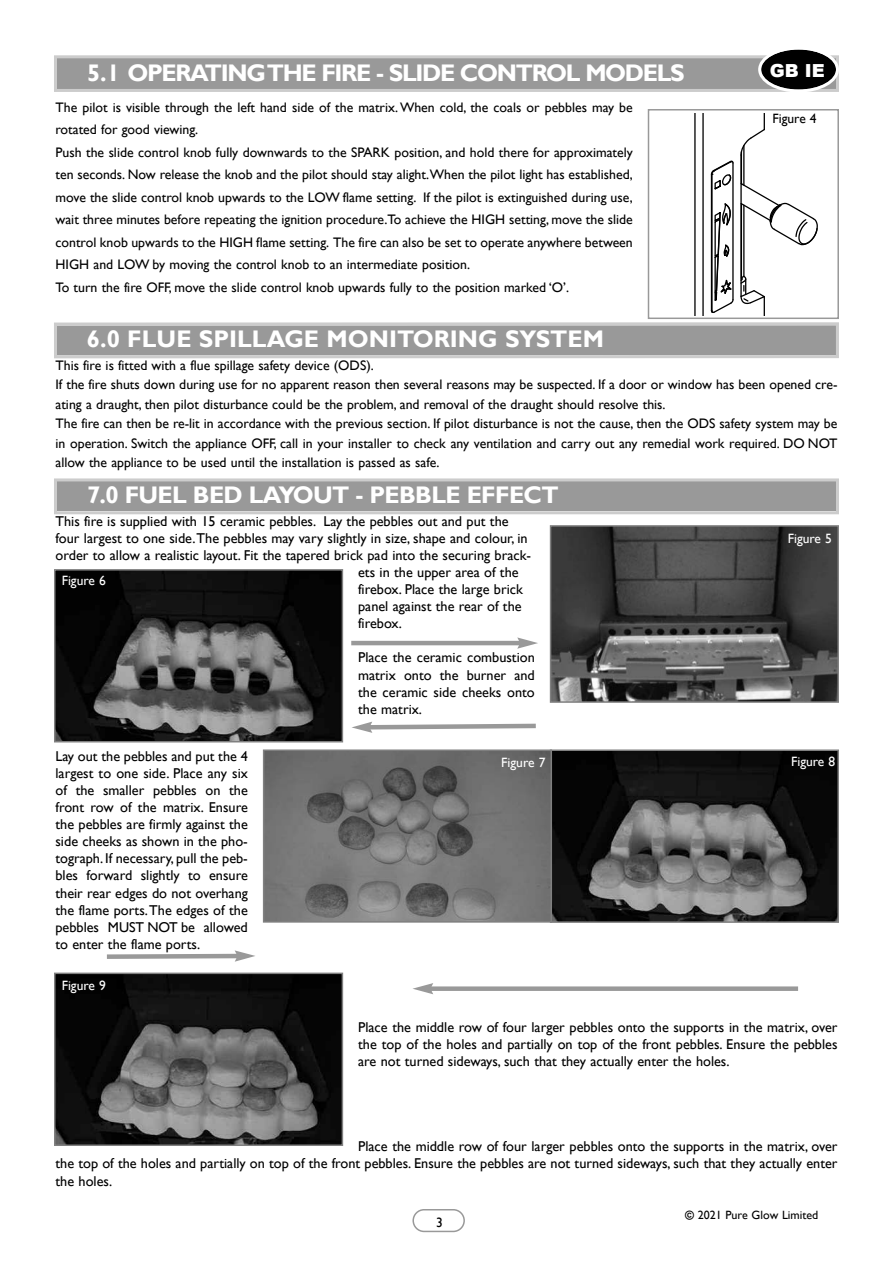
<style>
.page{position:relative;width:893px;height:1263px;background:#fff}
.page>*{position:absolute;margin:0;border:0;box-sizing:border-box;transform-origin:0 0}
.t1{font:700 24px "Gill Sans";letter-spacing:-.055em;color:#fff}
.t2{font:700 24px "Gill Sans";color:#fff}
.t3{font:700 24px "Gill Sans";letter-spacing:-.03em;color:#fff}
.t4{font:900 18px "Arial";color:#fff}
.t5{font:14.25px/17.1px "Gill Sans";color:#000;text-align:justify}
.t6{font:13.8px/22.5px "Gill Sans";color:#000}
.t7{font:13.5px "Gill Sans";color:#fff}
.t8{font:13.5px "Gill Sans";color:#000}
.t9{font:12px "Gill Sans";color:#000}
.s1{font-weight:700}
</style>
<div class="page">
<svg style="left:412px;top:1209px;width:53px;height:23px"></svg>
<div style="left:57px;top:325px;width:779px;height:30px;background:#999"></div>
<div style="left:54px;top:322px;width:785px;height:36px;border:3px solid #ccc"></div>
<div style="left:57px;top:58px;width:779px;height:31px;background:#999"></div>
<div style="left:54px;top:55px;width:785px;height:37px;border:3px solid #ccc"></div>
<div style="left:648px;top:109px;width:191px;height:210px;border:2px solid #999"></div>
<svg style="left:694px;top:113px;width:124px;height:202px"></svg>
<div style="left:771px;top:112px;width:62px;height:74px;background:#fff"></div>
<svg style="left:758px;top:49px;width:81px;height:43px"></svg>
<hr style="left:351px;top:641px;width:170px;height:4px;background:#999">
<svg style="left:517px;top:637px;width:21px;height:12px"></svg>
<svg style="left:352px;top:721px;width:184px;height:12px"></svg>
<div style="left:57px;top:481px;width:779px;height:30px;background:#999"></div>
<div style="left:54px;top:478px;width:785px;height:36px;border:3px solid #ccc"></div>
<img style="left:57px;top:572px;width:283px;height:167px">
<div style="left:54px;top:569px;width:289px;height:173px;border:2px solid #808080"></div>
<img style="left:553px;top:528px;width:283px;height:172px">
<div style="left:550px;top:525px;width:289px;height:178px;border:2px solid #808080"></div>
<img style="left:553px;top:752px;width:283px;height:168px">
<div style="left:550px;top:749px;width:289px;height:174px;border:2px solid #808080"></div>
<svg style="left:106px;top:950px;width:149px;height:12px"></svg>
<img style="left:57px;top:975px;width:283px;height:168px">
<div style="left:54px;top:972px;width:289px;height:174px;border:2px solid #808080"></div>
<div style="left:429px;top:986px;width:369px;height:5px;background:#999"></div>
<svg style="left:413px;top:983px;width:20px;height:11px"></svg>
<svg style="left:266px;top:752px;width:283px;height:168px;background:#717171"></svg>
<div style="left:263px;top:749px;width:289px;height:174px;border:2px solid #808080"></div>
<h1 class="t1" style="left:87px;top:58px;width:599px">5.1 OPERATING THE FIRE - SLIDE CONTROL MODELS</h1>
<p class="t6" style="left:55px;top:96px;width:579px">The pilot is visible through the left hand side of the matrix. When cold, the coals or pebbles may be rotated for good viewing.<br>Push the slide control knob fully downwards to the SPARK position, and hold there for approximately ten seconds. Now release the knob and the pilot should stay alight.When the pilot light has established, move the slide control knob upwards to the LOW flame setting. If the pilot is extinguished during use, wait three minutes before repeating the ignition procedure.To achieve the HIGH setting, move the slide control knob upwards to the HIGH flame setting. The fire can also be set to operate anywhere between HIGH and LOW by moving the control knob to an intermediate position.<br>To turn the fire OFF, move the slide control knob upwards fully to the position marked ‘O’.</p>
<h1 class="t2" style="left:87px;top:325px;width:518px">6.0 FLUE SPILLAGE MONITORING SYSTEM</h1>
<h2 class="t4" style="left:770px;top:57px;width:56px">GB IE</h2>
<p class="t8" style="left:772px;top:110px;width:46px">Figure 4</p>
<p class="t6" style="left:55px;top:355px;width:783px;line-height:19.5px">This fire is fitted with a flue spillage safety device (ODS).<br>If the fire shuts down during use for no apparent reason then several reasons may be suspected. If a door or window has been opened cre&shy;ating a draught, then pilot disturbance could be the problem, and removal of the draught should resolve this.<br>The fire can then be re-lit in accordance with the previous section. If pilot disturbance is not the cause, then the ODS safety system may be in operation. Switch the appliance OFF, call in your installer to check any ventilation and carry out any remedial work required. DO NOT allow the appliance to be used until the installation is passed as safe.</p>
<h1 class="t3" style="left:87px;top:481px;width:473px">7.0 FUEL BED LAYOUT - PEBBLE EFFECT</h1>
<p class="t5" style="left:55px;top:513px;width:455px">This fire is supplied with 15 ceramic pebbles. Lay the pebbles out and put the</p>
<p class="t5" style="left:55px;top:530px;width:474px">four largest to one side. The pebbles may vary slightly in size, shape and colour, in</p>
<p class="t5" style="left:55px;top:547px;width:477px">order to allow a realistic layout. Fit the tapered brick pad into the securing brack-</p>
<p class="t5" style="left:358px;top:564px;width:162px">ets in the upper area of the</p>
<p class="t5" style="left:358px;top:581px;width:166px">firebox. Place the large brick</p>
<p class="t5" style="left:358px;top:598px;width:165px">panel against the rear of the</p>
<p class="t5" style="left:358px;top:615px;width:45px">firebox.</p>
<p class="t5" style="left:358px;top:649px;width:178px">Place the ceramic combustion matrix onto the burner and the ceramic side cheeks onto the matrix.</p>
<p class="t7" style="left:62px;top:572px;width:46px">Figure 6</p>
<p class="t5" style="left:56px;top:748px;width:194px">Lay out the pebbles and put the 4 largest to one side. Place any six of the smaller pebbles on the front row of the matrix. Ensure the pebbles are firmly against the side cheeks as shown in the pho&shy;tograph. If necessary, pull the peb&shy;bles forward slightly to ensure their rear edges do not overhang the flame ports. The edges of the pebbles MUST NOT be allowed to enter the flame ports.</p>
<p class="t7" style="left:62px;top:977px;width:46px">Figure 9</p>
<p class="t7" style="left:501px;top:754px;width:46px">Figure 7</p>
<p class="t7" style="left:788px;top:531px;width:46px">Figure 5</p>
<p class="t7" style="left:791px;top:754px;width:46px">Figure 8</p>
<p class="t5" style="left:358px;top:1018px;width:481px">Place the middle row of four larger pebbles onto the supports in the matrix, over the top of the holes and partially on top of the front pebbles. Ensure the pebbles are not turned sideways, such that they actually enter the holes.</p>
<p class="t5" style="left:56px;top:1138px;width:783px;text-indent:303px">Place the middle row of four larger pebbles onto the supports in the matrix, over the top of the holes and partially on top of the front pebbles. Ensure the pebbles are not turned sideways, such that they actually enter the holes.</p>
<p class="t8" style="left:436px;top:1215px;width:8px">3</p>
<p class="t9" style="left:685px;top:1208px;width:135px"><span class="s1">©</span> 2021 Pure Glow Limited</p>
</div>
